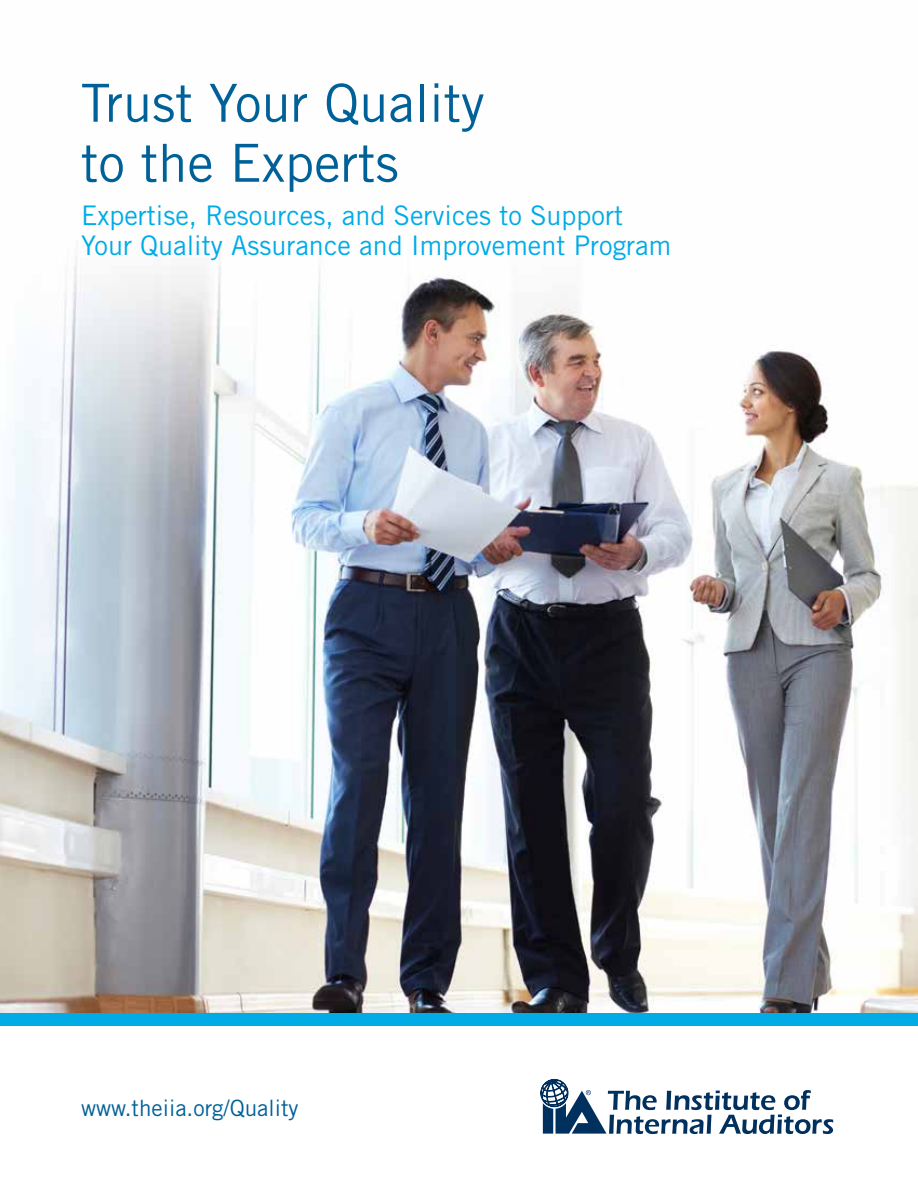
<style>
.page{position:relative;width:918px;height:1188px;background:#fff}
.page>*{position:absolute;margin:0;border:0;box-sizing:border-box;transform-origin:0 0}
.t1{font:52.5px/60px "Trade Gothic";color:#006198}
.t2{font:27px/30px "Trade Gothic";color:#00abe6}
.t3{font:22.5px "Trade Gothic";color:#006198}
</style>
<div class="page">
<div style="left:0;top:1012px;width:918px;height:14px;background:#00abe6"></div>
<svg style="left:540px;top:1079px;width:293px;height:55px"></svg>
<img style="left:0;top:257px;width:918px;height:755px">
<h1 class="t1" style="left:81px;top:72px;width:405px">Trust Your Quality to the Experts</h1>
<p class="t2" style="left:81px;top:200px;width:592px">Expertise, Resources, and Services to Support<br>Your Quality Assurance and Improvement Program</p>
<p class="t3" style="left:81px;top:1094px;width:219px">www.theiia.org/Quality</p>
</div>
